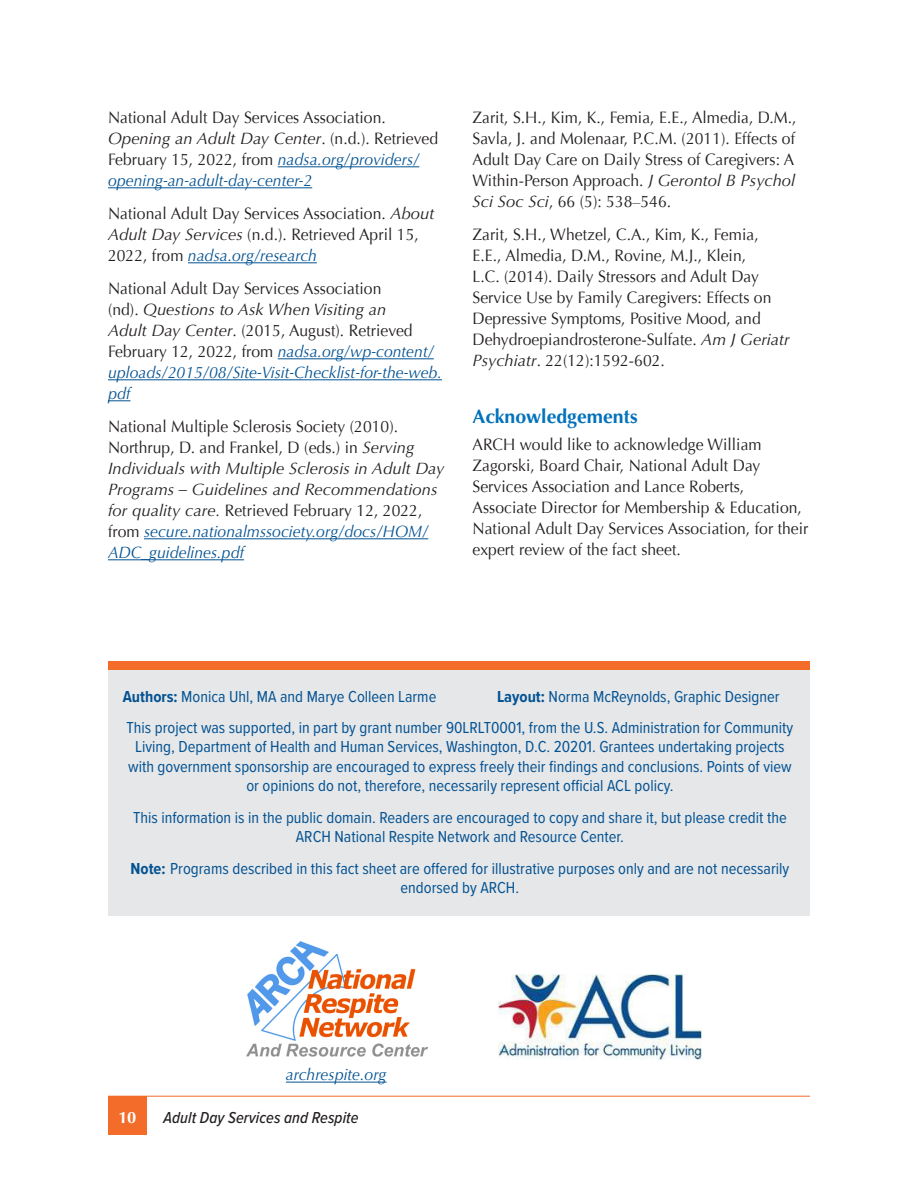
<style>
.page{position:relative;width:918px;height:1188px;background:#fff}
.page>*{position:absolute;margin:0;border:0;box-sizing:border-box;transform-origin:0 0}
.Subhead{font:700 19.5px "Optima";color:#0372bb}
.Body_Text{font:16.5px/21px "Optima";letter-spacing:.005em;color:#231f20;scale:.95 1}
.Acknowledgement{font:16.5px/19.5px "Proxima Nova Cond";color:#035292;text-align:center}
.Body_Text-2{font:italic 16.5px/21px "Optima";letter-spacing:.005em;color:#231f20}
.t1{font:italic 500 16.5px "Proxima Nova Cond";letter-spacing:.005em;color:#231f20}
.Body_Text-3{font:italic 16.5px "Optima";letter-spacing:.005em;color:#035292;scale:.95 1}
.t2{font:700 16.5px "Optima";color:#fff}
.s1{font-style:italic}
.s2{font-style:italic;color:#035292}
.s3{font-style:normal}
.s4{color:#035292}
.s5{font-weight:700}
</style>
<div class="page">
<div style="left:108px;top:1096px;width:39px;height:39px;background:#f36c2a"></div>
<hr style="left:108px;top:1096px;width:702px;height:1px;background:#f36c2a">
<img style="left:246px;top:941px;width:181px;height:116px">
<img style="left:499px;top:975px;width:203px;height:85px">
<hr style="left:286px;top:1082px;width:101px;height:1px;background:#035292">
<div style="left:108px;top:666px;width:702px;height:250px;background:#e6e7e9"></div>
<div style="left:108px;top:661px;width:702px;height:9px;background:#f36c2a"></div>
<hr style="left:278px;top:166px;width:141px;height:1px;background:#035292">
<hr style="left:108px;top:187px;width:204px;height:1px;background:#035292">
<hr style="left:188px;top:262px;width:129px;height:1px;background:#035292">
<hr style="left:278px;top:358px;width:156px;height:1px;background:#035292">
<hr style="left:108px;top:379px;width:334px;height:1px;background:#035292">
<svg style="left:108px;top:400px;width:22px;height:1px"></svg>
<hr style="left:144px;top:538px;width:284px;height:1px;background:#035292">
<hr style="left:108px;top:559px;width:136px;height:1px;background:#035292">
<p class="Body_Text" style="left:108px;top:107px;width:349px">National Adult Day Services Association.<br><span class="s1">Opening an Adult Day Center</span>. (n.d.). Retrieved February 15, 2022, from <span class="s2">nadsa.org/providers/ opening-an-adult-day-center-2</span></p>
<p class="Body_Text" style="left:108px;top:203px;width:345px">National Adult Day Services Association. <span class="s1">About<br>Adult Day Services</span> (n.d.). Retrieved April 15,<br>2022, from <span class="s2">nadsa.org/research</span></p>
<p class="Body_Text" style="left:108px;top:278px;width:353px">National Adult Day Services Association<br>(nd). <span class="s1">Questions to Ask When Visiting an<br>Adult Day Center</span>. (2015, August). Retrieved February 12, 2022, from <span class="s2">nadsa.org/wp-content/ uploads/2015/08/Site-Visit-Checklist-for-the-web. pdf</span></p>
<p class="Body_Text-2" style="left:108px;top:416px;width:338px"><span class="s3">National Multiple Sclerosis Society (2010).<br>Northrup, D. and Frankel, D (eds.) in</span> Serving Individuals with Multiple Sclerosis in Adult Day Programs – Guidelines and Recommendations for quality care. <span class="s3">Retrieved February 12, 2022, from</span> <span class="s4">secure.nationalmssociety.org/docs/HOM/ ADC_guidelines.pdf</span></p>
<p class="Body_Text" style="left:472px;top:107px;width:343px">Zarit, S.H., Kim, K., Femia, E.E., Almedia, D.M., Savla, J. and Molenaar, P.C.M. (2011). Effects of Adult Day Care on Daily Stress of Caregivers: A Within-Person Approach. <span class="s1">J Gerontol B Psychol Sci Soc Sci</span>, 66 (5): 538–546.</p>
<p class="Body_Text" style="left:472px;top:224px;width:335px">Zarit, S.H., Whetzel, C.A., Kim, K., Femia, E.E., Almedia, D.M., Rovine, M.J., Klein,<br>L.C. (2014). Daily Stressors and Adult Day Service Use by Family Caregivers: Effects on Depressive Symptoms, Positive Mood, and Dehydroepiandrosterone-Sulfate. <span class="s1">Am J Geriatr Psychiatr</span>. 22(12):1592-602.</p>
<p class="Subhead" style="left:472px;top:405px;width:167px">Acknowledgements</p>
<p class="Body_Text" style="left:472px;top:434px;width:355px">ARCH would like to acknowledge William Zagorski, Board Chair, National Adult Day Services Association and Lance Roberts, Associate Director for Membership &amp; Education, National Adult Day Services Association, for their expert review of the fact sheet.</p>
<p class="Acknowledgement" style="left:123px;top:686px;width:315px"><span class="s5">Authors:</span> Monica Uhl, MA and Marye Colleen Larme</p>
<p class="Acknowledgement" style="left:497px;top:686px;width:284px"><span class="s5">Layout:</span> Norma McReynolds, Graphic Designer</p>
<p class="Acknowledgement" style="left:126px;top:717px;width:668px">This project was supported, in part by grant number 90LRLT0001, from the U.S. Administration for Community Living, Department of Health and Human Services, Washington, D.C. 20201. Grantees undertaking projects with government sponsorship are encouraged to express freely their findings and conclusions. Points of view or opinions do not, therefore, necessarily represent official ACL policy.</p>
<p class="Acknowledgement" style="left:133px;top:807px;width:655px">This information is in the public domain. Readers are encouraged to copy and share it, but please credit the<br>ARCH National Respite Network and Resource Center.</p>
<p class="Acknowledgement" style="left:131px;top:858px;width:660px"><span class="s5">Note:</span> Programs described in this fact sheet are offered for illustrative purposes only and are not necessarily endorsed by ARCH.</p>
<p class="Body_Text-3" style="left:286px;top:1065px;width:107px">archrespite.org</p>
<p class="t2" style="left:118px;top:1108px;width:20px">10</p>
<p class="t1" style="left:164px;top:1106px;width:197px">Adult Day Services and Respite</p>
</div>
